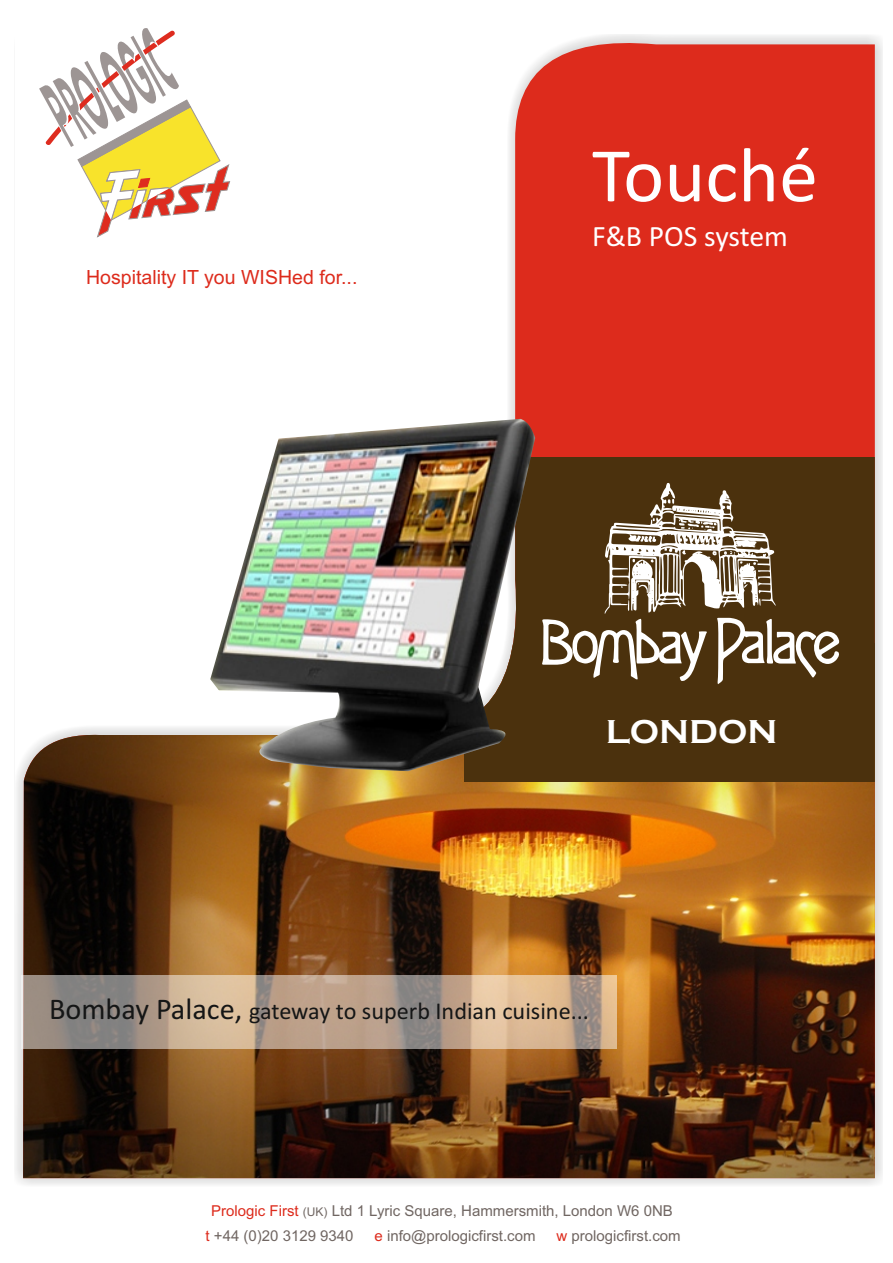
<style>
.page{position:relative;width:893px;height:1263px;background:#fff}
.page>*{position:absolute;margin:0;border:0;box-sizing:border-box;transform-origin:0 0}
.t1{font:78px "Calibri";color:#fff}
.t2{font:700 34.35px "Copperplate Gothic";color:#fff}
.t3{font:29.7px "Calibri";letter-spacing:-.01em;color:#fff}
.t4{font:24.15px "Calibri";color:#151616}
.t5{font:19.5px "Arial";color:#dd2b1c}
.t6{font:15px/24.5px "Arial";color:#706662}
.s1{font-size:30.3px}
.s2{color:#dd2b1c}
.s3{font-size:12px}
</style>
<div class="page">
<div style="left:15px;top:35px;width:868px;height:1152px;background:#151616;opacity:.22"></div>
<svg style="left:23px;top:35px;width:852px;height:609px"></svg>
<img style="left:23px;top:644px;width:852px;height:534px">
<div style="left:464px;top:457px;width:411px;height:325px;background:#4b310d"></div>
<div style="left:21px;top:975px;width:596px;height:74px;background:#fff;opacity:.5"></div>
<img style="left:210px;top:419px;width:325px;height:352px">
<svg style="left:542px;top:483px;width:297px;height:201px"></svg>
<h3 class="t5" style="left:86px;top:270px;width:273px">Hospitality IT you WISHed for...</h3>
<h1 class="t1" style="left:592px;top:143px;width:228px">Touché</h1>
<h3 class="t3" style="left:592px;top:224px;width:197px">F&amp;B POS system</h3>
<h2 class="t2" style="left:606px;top:711px;width:173px">LONDON</h2>
<h3 class="t4" style="left:49px;top:1001px;width:542px"><span class="s1">Bombay Palace,</span> gateway to superb Indian cuisine...</h3>
<p class="t6" style="left:206px;top:1200px;width:469px;text-indent:6px"><span class="s2">Prologic First</span> <span class="s3">(UK)</span> Ltd 1 Lyric Square, Hammersmith, London W6 0NB <span class="s2">t</span> +44 (0)20 3129 9340</p>
<p class="t6" style="left:374px;top:1224px;width:163px"><span class="s2">e</span> info@prologicfirst.com</p>
<p class="t6" style="left:556px;top:1224px;width:126px"><span class="s2">w</span> prologicfirst.com</p>
</div>
